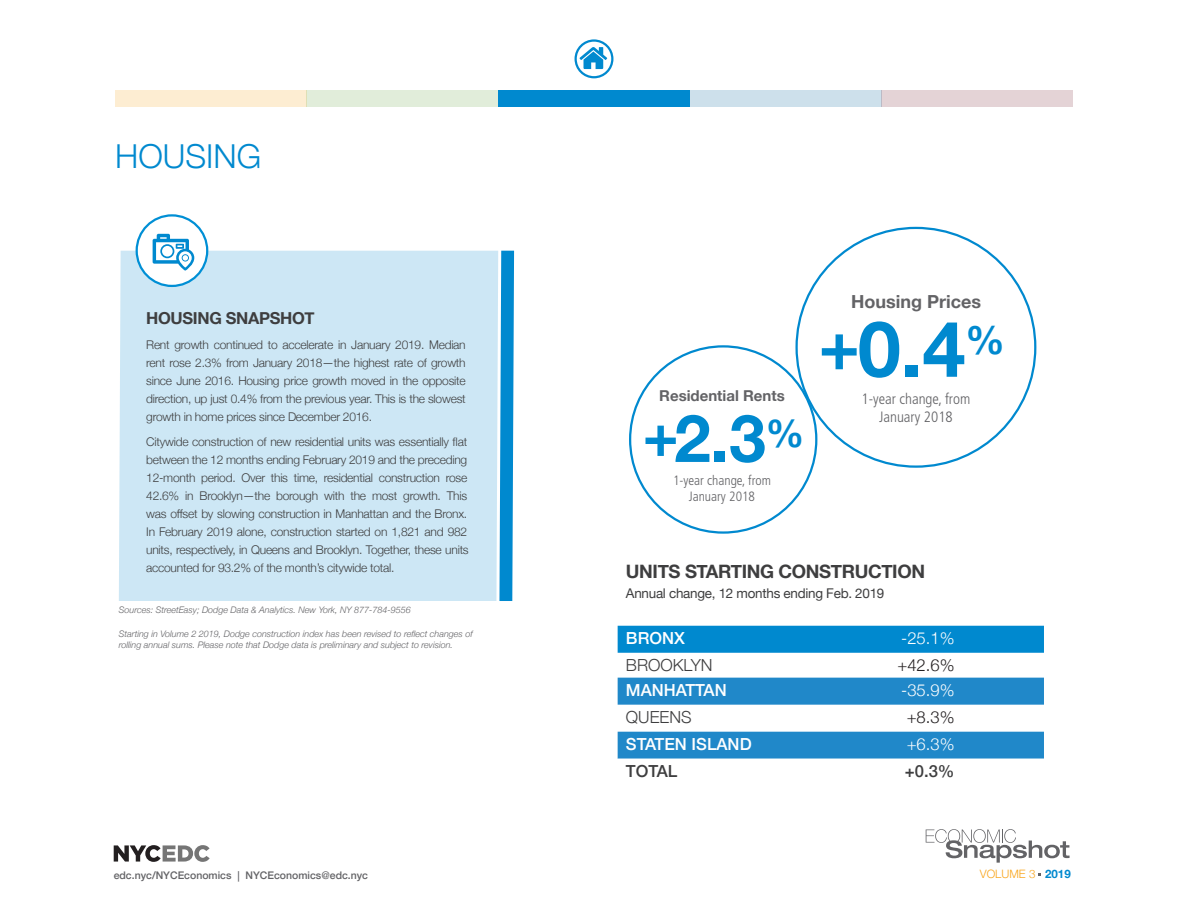
<style>
.page{position:relative;width:1188px;height:918px;background:#fff}
.page>*{position:absolute;margin:0;border:0;box-sizing:border-box;transform-origin:0 0}
.t1{font:700 77.55px "Helvetica Neue";color:#0089cf}
.t2{font:700 66px "Helvetica Neue";color:#0089cf}
.t3{font:300 33px "Helvetica Neue";color:#0089cf}
.t4{font:700 18.45px "Helvetica Neue";letter-spacing:-.02em;color:#3e3e3f}
.t5{font:700 18px "Helvetica Neue";color:#636366}
.t6{font:500 16.65px "Helvetica Neue";color:#fff}
.t7{font:300 16.65px "Helvetica Neue";color:#fff}
.t8{font:300 16.65px "Helvetica Neue";color:#3e3e3f}
.t9{font:300 16.65px "Helvetica Neue";color:#231f20}
.t10{font:500 16.65px "Helvetica Neue";color:#3e3e3f}
.t11{font:700 16.5px "Helvetica Neue";letter-spacing:-.02em;color:#3e3e3f}
.t12{font:300 condensed 15px/18.8px "Frutiger";color:#636366;text-align:center}
.t13{font:700 15px "Helvetica Neue";color:#636366}
.t14{font:13.5px "Helvetica Neue";letter-spacing:-.02em;color:#3e3e3f}
.t15{font:300 condensed 13.5px/16px "Frutiger";color:#636366;text-align:center}
.t16{font:300 12px/18px "Helvetica Neue";letter-spacing:-.02em;color:#3e3e3f;text-align:justify}
.t17{font:300 11.55px "Helvetica Neue";color:#f9a51b}
.t18{font:500 10.5px "Helvetica Neue";color:#636366}
.t19{font:italic 300 9px/10.8px "Helvetica Neue";color:#636366}
.s1{font-size:69px}
.s2{font-size:60px}
.s3{font-family:"Frutiger";font-weight:400}
.s4{font-weight:700;color:#0089cf}
</style>
<div class="page">
<svg style="left:114px;top:845px;width:96px;height:17px"></svg>
<svg style="left:926px;top:829px;width:144px;height:34px"></svg>
<div style="left:119px;top:251px;width:379px;height:350px;background:#cde7f5"></div>
<div style="left:690px;top:90px;width:191px;height:16px;background:#cde0eb"></div>
<div style="left:115px;top:90px;width:192px;height:16px;background:#fdedd2"></div>
<div style="left:307px;top:90px;width:191px;height:16px;background:#e1edda"></div>
<div style="left:498px;top:90px;width:192px;height:16px;background:#0089cf"></div>
<div style="left:881px;top:90px;width:192px;height:16px;background:#e4d3d6"></div>
<svg style="left:499px;top:251px;width:15px;height:350px;background:#2499d5"></svg>
<div style="left:137px;top:215px;width:70px;height:71px;background:#fff;border-radius:50%"></div>
<div style="left:136px;top:214px;width:72px;height:73px;border:2px solid #008fd5;border-radius:50%"></div>
<svg style="left:153px;top:234px;width:41px;height:37px"></svg>
<div style="left:575px;top:39px;width:38px;height:39px;border:2px solid #0089cf;border-radius:50%"></div>
<svg style="left:580px;top:47px;width:27px;height:22px"></svg>
<div style="left:618px;top:626px;width:426px;height:27px;background:#0089cf"></div>
<div style="left:618px;top:678px;width:426px;height:27px;background:#2088c9"></div>
<div style="left:618px;top:732px;width:426px;height:27px;background:#2088c9"></div>
<h3 class="t3" style="left:115px;top:130px;width:148px">HOUSING</h3>
<h3 class="t11" style="left:146px;top:305px;width:170px">HOUSING SNAPSHOT</h3>
<p class="t16" style="left:146px;top:335px;width:321px">Rent growth continued to accelerate in January 2019. Median rent rose 2.3% from January 2018—the highest rate of growth since June 2016. Housing price growth moved in the opposite direction, up just 0.4% from the previous year. This is the slowest growth in home prices since December 2016.</p>
<p class="t16" style="left:146px;top:432px;width:324px;text-align:left">Citywide construction of new residential units was essentially flat between the 12 months ending February 2019 and the preceding 12-month period. Over this time, residential construction rose 42.6% in Brooklyn—the borough with the most growth. This was offset by slowing construction in Manhattan and the Bronx.<br>In February 2019 alone, construction started on 1,821 and 982 units, respectively, in Queens and Brooklyn. Together, these units accounted for 93.2% of the month’s citywide total.</p>
<p class="t19" style="left:119px;top:603px;width:293px">Sources: StreetEasy; Dodge Data &amp; Analytics. New York, NY 877-784-9556</p>
<p class="t19" style="left:119px;top:628px;width:355px">Starting in Volume 2 2019, Dodge construction index has been revised to reflect changes of rolling annual sums. Please note that Dodge data is preliminary and subject to revision.</p>
<h3 class="t5" style="left:851px;top:287px;width:131px">Housing Prices</h3>
<h1 class="t1" style="left:818px;top:288px;width:188px"><span class="s1">+</span>0.4<sup>%</sup></h1>
<p class="t13" style="left:659px;top:384px;width:127px">Residential Rents</p>
<p class="t12" style="left:862px;top:389px;width:110px">1-year change, from<br>January 2018</p>
<h2 class="t2" style="left:643px;top:387px;width:163px"><span class="s2">+</span>2.3<sup>%</sup></h2>
<p class="t15" style="left:673px;top:472px;width:99px">1-year change, from<br>January 2018</p>
<h3 class="t4" style="left:626px;top:557px;width:301px">UNITS STARTING CONSTRUCTION</h3>
<p class="t14" style="left:626px;top:584px;width:260px">Annual change, 12 months ending Feb. 2019</p>
<h3 class="t6" style="left:626px;top:625px;width:60px">BRONX</h3>
<h3 class="t7" style="left:901px;top:625px;width:55px">-25.1%</h3>
<h3 class="t8" style="left:626px;top:652px;width:88px">BROOKLYN</h3>
<h3 class="t9" style="left:897px;top:652px;width:59px">+42.6%</h3>
<h3 class="t6" style="left:626px;top:677px;width:102px">MANHATTAN</h3>
<h3 class="t7" style="left:901px;top:676px;width:55px">-35.9%</h3>
<h3 class="t8" style="left:626px;top:703px;width:67px">QUEENS</h3>
<h3 class="t9" style="left:907px;top:703px;width:49px">+8.3%</h3>
<h3 class="t6" style="left:626px;top:731px;width:127px">STATEN ISLAND</h3>
<h3 class="t7" style="left:907px;top:730px;width:49px">+6.3%</h3>
<h3 class="t10" style="left:626px;top:758px;width:53px">TOTAL</h3>
<h3 class="t10" style="left:905px;top:758px;width:51px">+0.3%</h3>
<p class="t18" style="left:114px;top:867px;width:256px">edc.nyc/NYCEconomics <span class="s3">|</span> NYCEconomics@edc.nyc</p>
<p class="t17" style="left:980px;top:865px;width:92px">VOLUME 3 <span class="s4">2019</span></p>
</div>
